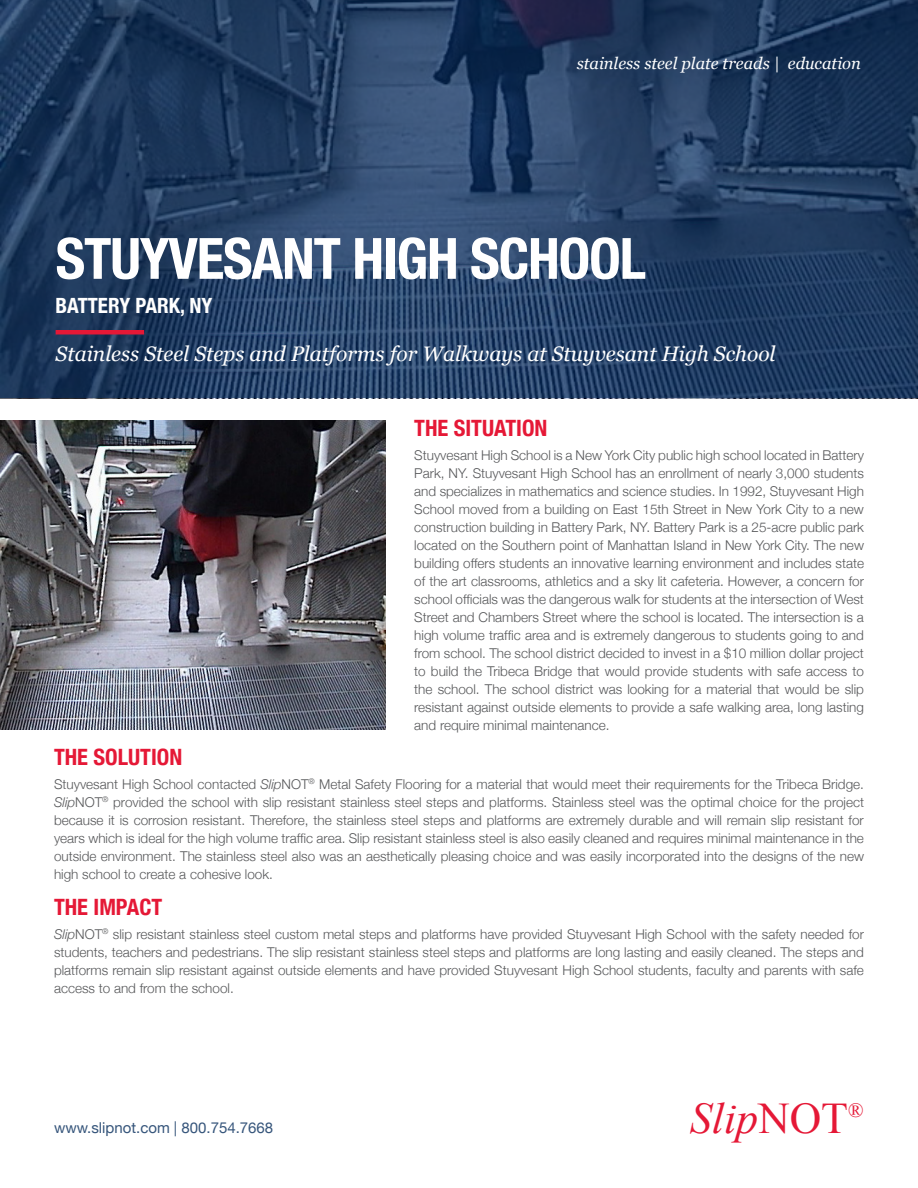
<style>
.page{position:relative;width:918px;height:1188px;background:#fff}
.page>*{position:absolute;margin:0;border:0;box-sizing:border-box;transform-origin:0 0}
.t1{font:700 condensed 57px "Helvetica Neue";letter-spacing:-.02em;color:#fff}
.t2{font:italic 43.8px "Times New Roman";color:#e51836}
.t3{font:700 condensed 22.5px "Helvetica Neue";color:#e51836}
.t4{font:italic 21px "Georgia";color:#fff}
.t5{font:700 condensed 21px "Helvetica Neue";color:#fff}
.t6{font:italic 16.5px "Georgia";color:#fff}
.t7{font:15px "Helvetica Neue";color:#36557b}
.t8{font:300 13.5px/18px "Helvetica Neue";color:#57585a;text-align:justify}
.s1{font-style:italic}
.s2{font-style:normal}
</style>
<div class="page">
<svg style="left:0;top:0;width:918px;height:397px;background:#233d62"></svg>
<hr style="left:56px;top:330px;width:88px;height:4px;background:#e51836">
<img style="left:0;top:421px;width:386px;height:309px">
<p class="t6" style="left:577px;top:53px;width:286px">stainless steel plate treads | education</p>
<p class="t1" style="left:56px;top:224px;width:592px">STUYVESANT HIGH SCHOOL</p>
<p class="t5" style="left:56px;top:293px;width:158px">BATTERY PARK, NY</p>
<p class="t4" style="left:56px;top:341px;width:722px">Stainless Steel Steps and Platforms for Walkways at Stuyvesant High School</p>
<p class="t3" style="left:414px;top:415px;width:135px">THE SITUATION</p>
<p class="t8" style="left:414px;top:446px;width:451px">Stuyvesant High School is a New York City public high school located in Battery Park, NY. Stuyvesant High School has an enrollment of nearly 3,000 students and specializes in mathematics and science studies. In 1992, Stuyvesant High School moved from a building on East 15th Street in New York City to a new construction building in Battery Park, NY. Battery Park is a 25-acre public park located on the Southern point of Manhattan Island in New York City. The new building offers students an innovative learning environment and includes state of the art classrooms, athletics and a sky lit cafeteria. However, a concern for school officials was the dangerous walk for students at the intersection of West Street and Chambers Street where the school is located. The intersection is a high volume traffic area and is extremely dangerous to students going to and from school. The school district decided to invest in a $10 million dollar project to build the Tribeca Bridge that would provide students with safe access to the school. The school district was looking for a material that would be slip resistant against outside elements to provide a safe walking area, long lasting and require minimal maintenance.</p>
<p class="t3" style="left:54px;top:743px;width:130px">THE SOLUTION</p>
<p class="t8" style="left:54px;top:775px;width:812px">Stuyvesant High School contacted <span class="s1">Slip</span>NOT<sup>®</sup> Metal Safety Flooring for a material that would meet their requirements for the Tribeca Bridge.<br><span class="s1">Slip</span>NOT<sup>®</sup> provided the school with slip resistant stainless steel steps and platforms. Stainless steel was the optimal choice for the project because it is corrosion resistant. Therefore, the stainless steel steps and platforms are extremely durable and will remain slip resistant for years which is ideal for the high volume traffic area. Slip resistant stainless steel is also easily cleaned and requires minimal maintenance in the outside environment. The stainless steel also was an aesthetically pleasing choice and was easily incorporated into the designs of the new high school to create a cohesive look.</p>
<p class="t3" style="left:54px;top:893px;width:110px">THE IMPACT</p>
<p class="t8" style="left:54px;top:925px;width:811px"><span class="s1">Slip</span>NOT<sup>®</sup> slip resistant stainless steel custom metal steps and platforms have provided Stuyvesant High School with the safety needed for students, teachers and pedestrians. The slip resistant stainless steel steps and platforms are long lasting and easily cleaned. The steps and platforms remain slip resistant against outside elements and have provided Stuyvesant High School students, faculty and parents with safe access to and from the school.</p>
<p class="t7" style="left:54px;top:1119px;width:221px">www.slipnot.com | 800.754.7668</p>
<p class="t2" style="left:690px;top:1088px;width:175px">Slip<span class="s2">NOT</span><sup>®</sup></p>
</div>
